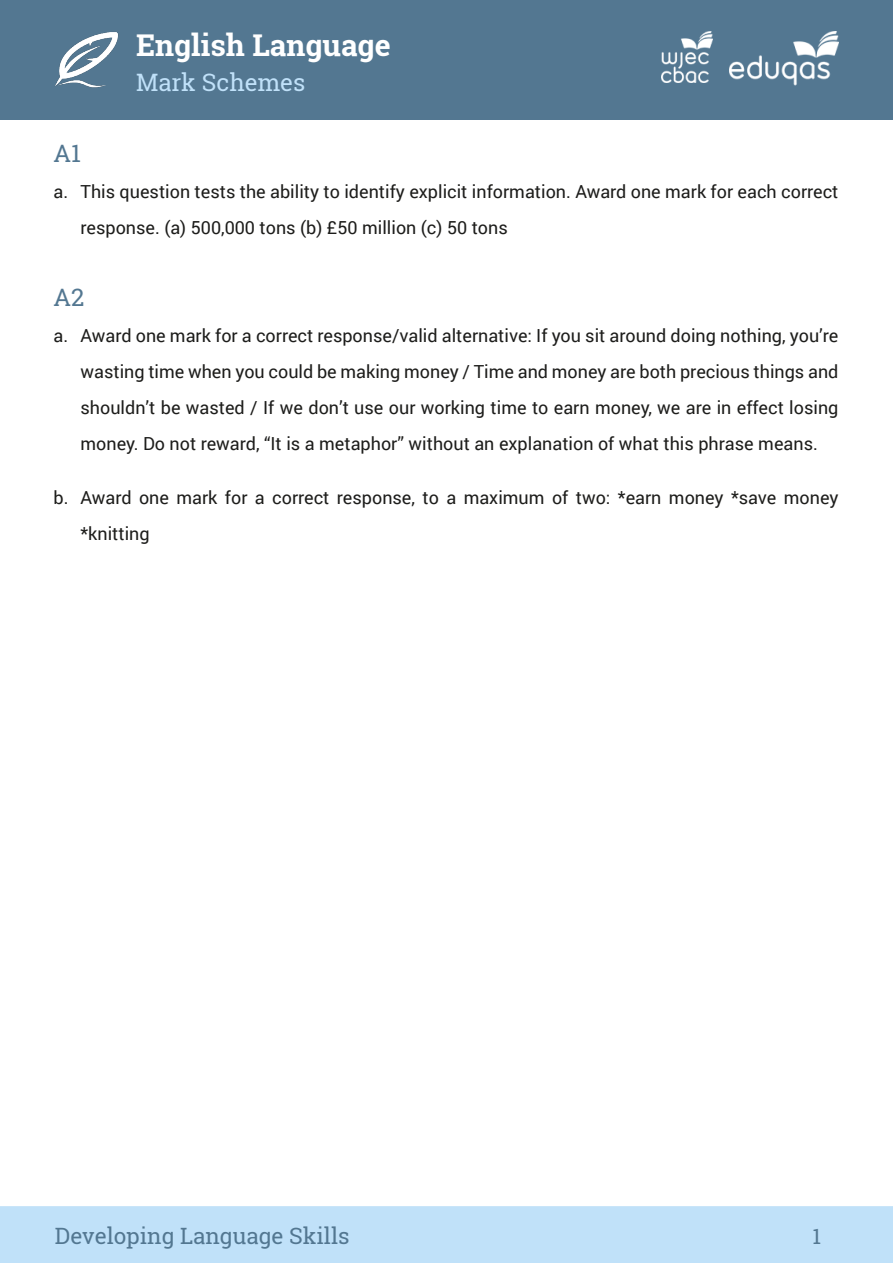
<style>
.page{position:relative;width:893px;height:1263px;background:#fff}
.page>*{position:absolute;margin:0;border:0;box-sizing:border-box;transform-origin:0 0}
.t1{font:700 30px "Roboto Slab";color:#fff}
.t2{font:24px "Roboto Slab";color:#c0e1f9}
.sub-heading{font:24px "Roboto Slab";color:#537791}
.t3{font:22.5px "Roboto Slab";color:#537791}
.t4{font:21px "Roboto Slab";color:#537791}
.t5{font:18px/36px "Roboto";color:#1d1d1b}
</style>
<div class="page">
<div style="left:0;top:1206px;width:893px;height:57px;background:#c0e1f9"></div>
<div style="left:0;top:0;width:893px;height:119px;background:#537791"></div>
<img style="left:55px;top:32px;width:64px;height:56px">
<img style="left:661px;top:31px;width:51px;height:51px">
<img style="left:729px;top:31px;width:109px;height:55px">
<h1 class="t1" style="left:136px;top:24px;width:256px">English Language</h1>
<h2 class="t2" style="left:136px;top:66px;width:171px">Mark Schemes</h2>
<p class="sub-heading" style="left:54px;top:137px;width:29px">A1</p>
<p class="t5" style="left:81px;top:173px;width:759px;text-indent:-27px">a. This question tests the ability to identify explicit information. Award one mark for each correct response. (a) 500,000 tons (b) £50 million (c) 50 tons</p>
<p class="sub-heading" style="left:54px;top:281px;width:32px">A2</p>
<p class="t5" style="left:81px;top:317px;width:759px;text-align:justify;text-indent:-27px">a. Award one mark for a correct response/valid alternative: If you sit around doing nothing, you’re wasting time when you could be making money / Time and money are both precious things and shouldn’t be wasted / If we don’t use our working time to earn money, we are in effect losing money. Do not reward, “It is a metaphor” without an explanation of what this phrase means.</p>
<p class="t5" style="left:81px;top:479px;width:759px;text-indent:-27px">b. Award one mark for a correct response, to a maximum of two: *earn money *save money *knitting</p>
<p class="t3" style="left:55px;top:1220px;width:296px">Developing Language Skills</p>
<p class="t4" style="left:812px;top:1222px;width:10px">1</p>
</div>
